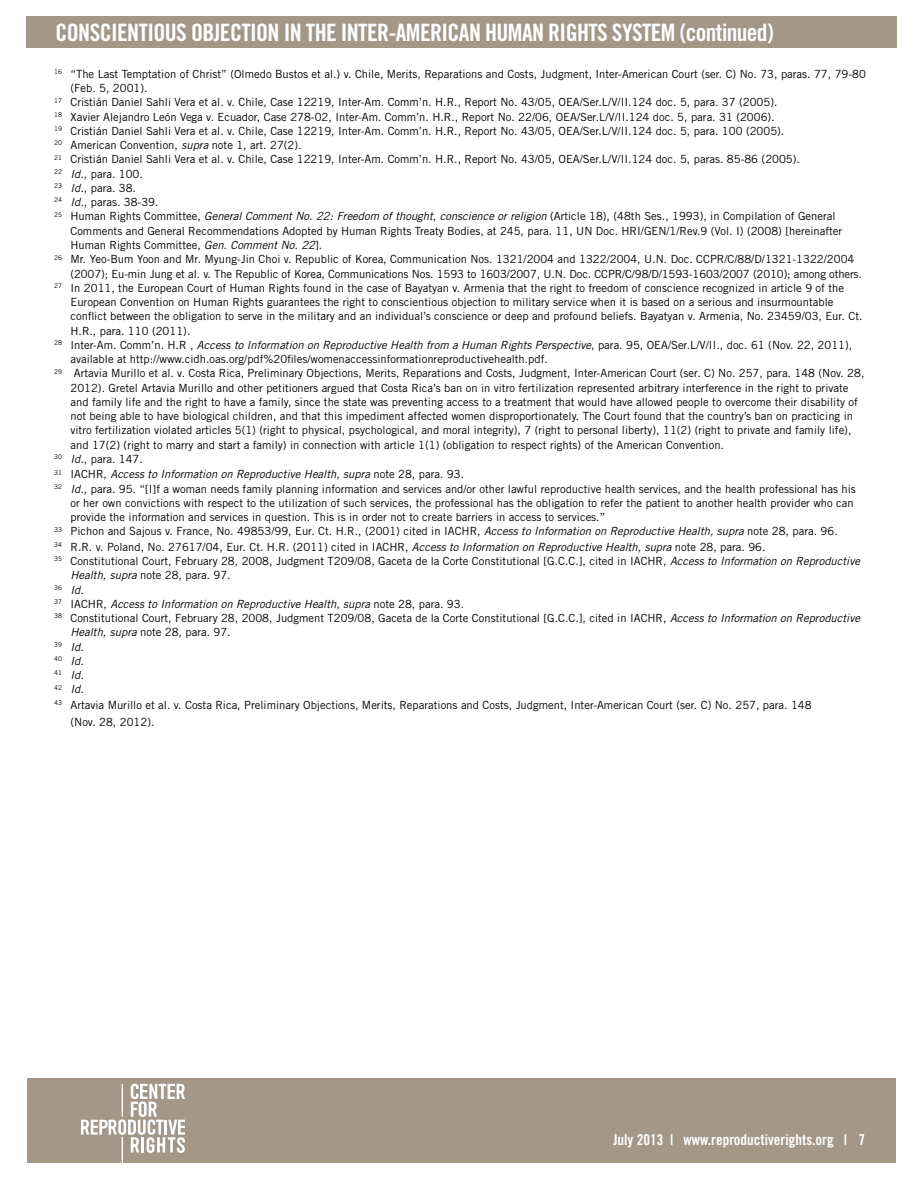
<style>
.page{position:relative;width:918px;height:1188px;background:#fff}
.page>*{position:absolute;margin:0;border:0;box-sizing:border-box;transform-origin:0 0}
.t1{font:24px "Trade Gothic Bold Cond Twenty";letter-spacing:-.025em;color:#fff}
.t2{font:15px "Trade Gothic Bold Cond Twenty";color:#fff}
.t3{font:11.25px/17.2px "Trade Gothic";color:#000}
.t4{font:italic 11.25px "Trade Gothic";color:#000}
.s1{font-style:italic}
.s2{font-style:normal}
</style>
<div class="page">
<div style="left:27px;top:1078px;width:868px;height:84px;background:#a49788"></div>
<svg style="left:81px;top:1084px;width:104px;height:69px"></svg>
<hr style="left:122px;top:1084px;width:1px;height:33px;background:#fff">
<hr style="left:122px;top:1137px;width:1px;height:51px;background:#fff">
<div style="left:26px;top:17px;width:871px;height:31px;background:#a49788"></div>
<h1 class="t1" style="left:56px;top:18px;width:720px">CONSCIENTIOUS OBJECTION IN THE INTER-AMERICAN HUMAN RIGHTS SYSTEM (continued)</h1>
<p class="t3" style="left:54px;top:65px;width:813px"><sup>16</sup> “The Last Temptation of Christ” (Olmedo Bustos et al.) v. Chile, Merits, Reparations and Costs, Judgment, Inter-American Court (ser. C) No. 73, paras. 77, 79-80</p>
<p class="t3" style="left:70px;top:79px;width:79px">(Feb. 5, 2001).</p>
<p class="t3" style="left:54px;top:94px;width:725px"><sup>17</sup> Cristián Daniel Sahli Vera et al. v. Chile, Case 12219, Inter-Am. Comm’n. H.R., Report No. 43/05, OEA/Ser.L/V/II.124 doc. 5, para. 37 (2005).</p>
<p class="t3" style="left:54px;top:108px;width:722px"><sup>18</sup> Xavier Alejandro León Vega v. Ecuador, Case 278-02, Inter-Am. Comm’n. H.R., Report No. 22/06, OEA/Ser.L/V/II.124 doc. 5, para. 31 (2006).</p>
<p class="t3" style="left:54px;top:122px;width:732px"><sup>19</sup> Cristián Daniel Sahli Vera et al. v. Chile, Case 12219, Inter-Am. Comm’n. H.R., Report No. 43/05, OEA/Ser.L/V/II.124 doc. 5, para. 100 (2005).</p>
<p class="t3" style="left:54px;top:136px;width:249px"><sup>20</sup> American Convention, <span class="s1">supra</span> note 1, art. 27(2).</p>
<p class="t3" style="left:54px;top:151px;width:748px"><sup>21</sup> Cristián Daniel Sahli Vera et al. v. Chile, Case 12219, Inter-Am. Comm’n. H.R., Report No. 43/05, OEA/Ser.L/V/II.124 doc. 5, paras. 85-86 (2005).</p>
<p class="t3" style="left:54px;top:165px;width:90px"><sup>22</sup> <span class="s1">Id.</span>, para. 100.</p>
<p class="t3" style="left:54px;top:179px;width:84px"><sup>23</sup> <span class="s1">Id.</span>, para. 38.</p>
<p class="t3" style="left:54px;top:193px;width:106px"><sup>24</sup> <span class="s1">Id.</span>, paras. 38-39.</p>
<p class="t3" style="left:54px;top:208px;width:783px"><sup>25</sup> Human Rights Committee, <span class="s1">General Comment No. 22: Freedom of thought, conscience or religion</span> (Article 18), (48th Ses., 1993), in Compilation of General</p>
<p class="t3" style="left:70px;top:222px;width:773px">Comments and General Recommendations Adopted by Human Rights Treaty Bodies, at 245, para. 11, UN Doc. HRI/GEN/1/Rev.9 (Vol. I) (2008) [hereinafter</p>
<p class="t3" style="left:70px;top:236px;width:253px">Human Rights Committee, <span class="s1">Gen. Comment No. 22</span>].</p>
<p class="t3" style="left:54px;top:250px;width:802px"><sup>26</sup> Mr. Yeo-Bum Yoon and Mr. Myung-Jin Choi v. Republic of Korea, Communication Nos. 1321/2004 and 1322/2004, U.N. Doc. CCPR/C/88/D/1321-1322/2004</p>
<p class="t3" style="left:70px;top:265px;width:793px">(2007); Eu-min Jung et al. v. The Republic of Korea, Communications Nos. 1593 to 1603/2007, U.N. Doc. CCPR/C/98/D/1593-1603/2007 (2010); among others.</p>
<p class="t3" style="left:54px;top:279px;width:792px"><sup>27</sup> In 2011, the European Court of Human Rights found in the case of Bayatyan v. Armenia that the right to freedom of conscience recognized in article 9 of the</p>
<p class="t3" style="left:70px;top:293px;width:765px">European Convention on Human Rights guarantees the right to conscientious objection to military service when it is based on a serious and insurmountable</p>
<p class="t3" style="left:70px;top:307px;width:794px">conflict between the obligation to serve in the military and an individual’s conscience or deep and profound beliefs. Bayatyan v. Armenia, No. 23459/03, Eur. Ct.</p>
<p class="t3" style="left:70px;top:322px;width:121px">H.R., para. 110 (2011).</p>
<p class="t4" style="left:54px;top:338px;width:800px"><sup>28</sup> <span class="s2">Inter-Am. Comm’n. H.R ,</span> Access to Information on Reproductive Health from a Human Rights Perspective<span class="s2">, para. 95, OEA/Ser.L/V/II., doc. 61 (Nov. 22, 2011),</span></p>
<p class="t3" style="left:70px;top:350px;width:479px">available at http://www.cidh.oas.org/pdf%20files/womenaccessinformationreproductivehealth.pdf.</p>
<p class="t3" style="left:54px;top:364px;width:812px"><sup>29</sup> Artavia Murillo et al. v. Costa Rica, Preliminary Objections, Merits, Reparations and Costs, Judgment, Inter-American Court (ser. C) No. 257, para. 148 (Nov. 28,</p>
<p class="t3" style="left:70px;top:379px;width:779px">2012). Gretel Artavia Murillo and other petitioners argued that Costa Rica’s ban on in vitro fertilization represented arbitrary interference in the right to private</p>
<p class="t3" style="left:70px;top:393px;width:789px">and family life and the right to have a family, since the state was preventing access to a treatment that would have allowed people to overcome their disability of</p>
<p class="t3" style="left:70px;top:407px;width:784px">not being able to have biological children, and that this impediment affected women disproportionately. The Court found that the country’s ban on practicing in</p>
<p class="t3" style="left:70px;top:422px;width:783px">vitro fertilization violated articles 5(1) (right to physical, psychological, and moral integrity), 7 (right to personal liberty), 11(2) (right to private and family life),</p>
<p class="t3" style="left:70px;top:436px;width:655px">and 17(2) (right to marry and start a family) in connection with article 1(1) (obligation to respect rights) of the American Convention.</p>
<p class="t3" style="left:54px;top:450px;width:90px"><sup>30</sup> <span class="s1">Id.</span>, para. 147.</p>
<p class="t4" style="left:54px;top:467px;width:412px"><sup>31</sup> <span class="s2">IACHR,</span> Access to Information on Reproductive Health, supra <span class="s2">note 28, para. 93.</span></p>
<p class="t3" style="left:54px;top:480px;width:803px"><sup>32</sup> <span class="s1">Id.</span>, para. 95. “[I]f a woman needs family planning information and services and/or other lawful reproductive health services, and the health professional has his</p>
<p class="t3" style="left:70px;top:494px;width:785px">or her own convictions with respect to the utilization of such services, the professional has the obligation to refer the patient to another health provider who can</p>
<p class="t3" style="left:70px;top:508px;width:536px">provide the information and services in question. This is in order not to create barriers in access to services.”</p>
<p class="t3" style="left:54px;top:523px;width:785px"><sup>33</sup> Pichon and Sajous v. France, No. 49853/99, Eur. Ct. H.R., (2001) cited in IACHR, <span class="s1">Access to Information on Reproductive Health, supra</span> note 28, para. 96.</p>
<p class="t3" style="left:54px;top:538px;width:713px"><sup>34</sup> R.R. v. Poland, No. 27617/04, Eur. Ct. H.R. (2011) cited in IACHR, <span class="s1">Access to Information on Reproductive Health, supra</span> note 28, para. 96.</p>
<p class="t3" style="left:54px;top:552px;width:807px"><sup>35</sup> Constitutional Court, February 28, 2008, Judgment T209/08, Gaceta de la Corte Constitutional [G.C.C.], cited in IACHR, <span class="s1">Access to Information on Reproductive</span></p>
<p class="t3" style="left:70px;top:567px;width:162px"><span class="s1">Health, supra</span> note 28, para. 97.</p>
<p class="t4" style="left:54px;top:583px;width:31px"><sup>36</sup> Id.</p>
<p class="t4" style="left:54px;top:597px;width:412px"><sup>37</sup> <span class="s2">IACHR,</span> Access to Information on Reproductive Health, supra <span class="s2">note 28, para. 93.</span></p>
<p class="t3" style="left:54px;top:609px;width:807px"><sup>38</sup> Constitutional Court, February 28, 2008, Judgment T209/08, Gaceta de la Corte Constitutional [G.C.C.], cited in IACHR, <span class="s1">Access to Information on Reproductive</span></p>
<p class="t3" style="left:70px;top:624px;width:162px"><span class="s1">Health, supra</span> note 28, para. 97.</p>
<p class="t4" style="left:54px;top:640px;width:31px"><sup>39</sup> Id.</p>
<p class="t4" style="left:54px;top:654px;width:31px"><sup>40</sup> Id.</p>
<p class="t4" style="left:54px;top:668px;width:31px"><sup>41</sup> Id.</p>
<p class="t4" style="left:54px;top:683px;width:31px"><sup>42</sup> Id.</p>
<p class="t3" style="left:70px;top:696px;width:743px;text-indent:-16px"><sup>43</sup> Artavia Murillo et al. v. Costa Rica, Preliminary Objections, Merits, Reparations and Costs, Judgment, Inter-American Court (ser. C) No. 257, para. 148 (Nov. 28, 2012).</p>
<h2 class="t2" style="left:613px;top:1131px;width:235px">July 2013 | www.reproductiverights.org |</h2>
<h2 class="t2" style="left:858px;top:1131px;width:8px">7</h2>
</div>
